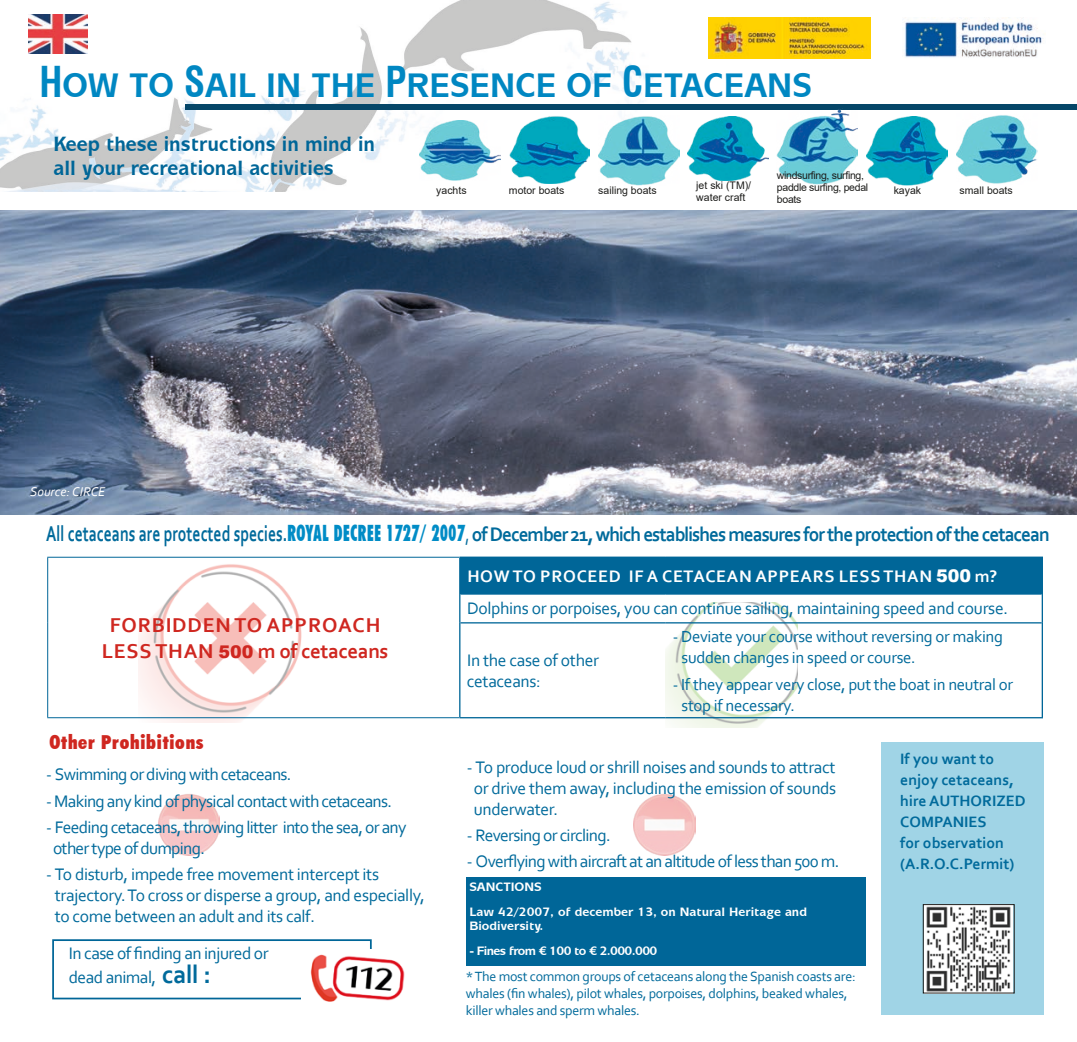
<style>
.page{position:relative;width:1077px;height:1042px;background:#fff}
.page>*{position:absolute;margin:0;border:0;box-sizing:border-box;transform-origin:0 0}
.t1{font:700 34.3px "Mixage IT Cby BT";color:#0087c2;scale:.93 1}
.t2{font:700 21px/26.2px "Corbel";letter-spacing:.04em;color:#cf2720;text-align:center}
.t3{font:700 20.82px/24.5px "Mixage IT Cby BT";color:#006698;scale:.93 1}
.t4{font:700 20.65px "Corbel";letter-spacing:-.05em;color:#006a9b;scale:.93 1}
.t5{font:900 condensed 19.25px "Futura BT";letter-spacing:.04em;color:#cf2720}
.t6{font:17.5px/21px "Corbel";letter-spacing:-.02em;color:#006a9b}
.t7{font:17.5px/21px "Corbel";letter-spacing:-.04em;color:#006a9b}
.t8{font:700 17.5px "Corbel";letter-spacing:.04em;color:#fff}
.t9{font:16.8px/21px "Corbel";letter-spacing:-.02em;color:#006a9b}
.t10{font:700 15.75px/21px "Corbel";color:#006a9b}
.t11{font:14px/17.2px "Corbel";letter-spacing:-.02em;color:#006a9b}
.t12{font:italic 13.3px "Corbel";color:#fff}
.t13{font:700 12.25px/14.7px "Mixage IT Cby BT";color:#fff}
.t14{font:700 12.25px "Mixage IT Cby BT";letter-spacing:-.05em;color:#fff}
.t15{font:10.5px/12.2px "Arial";color:#1d1d1b}
.t16{font:10.5px/12.2px "Arial";letter-spacing:-.03em;color:#1d1d1b}
.s1{font-family:"Swiss 721 BT";font-stretch:condensed;font-size:41.65px}
.s2{font-size:22.4px}
.s3{font-family:"Futura BT";font-weight:900;font-stretch:condensed;font-size:22.4px;color:#008cc6}
.s4{font-weight:400}
.s5{font-family:"Arial";font-weight:900;font-size:17.5px}
.s6{font-weight:700;font-size:26.25px}
.s7{font-family:"Arial";font-weight:900}
</style>
<div class="page">
<img style="left:0;top:0;width:827px;height:191px">
<div style="left:185px;top:105px;width:891px;height:5px;background:#054668"></div>
<img style="left:28px;top:15px;width:60px;height:38px">
<img style="left:904px;top:17px;width:139px;height:41px">
<img style="left:0;top:211px;width:1076px;height:304px">
<img style="left:708px;top:17px;width:162px;height:42px">
<img style="left:419px;top:120px;width:81px;height:60px">
<img style="left:509px;top:115px;width:81px;height:68px">
<img style="left:598px;top:115px;width:81px;height:70px">
<img style="left:687px;top:116px;width:81px;height:65px">
<img style="left:777px;top:108px;width:80px;height:76px">
<img style="left:866px;top:116px;width:81px;height:69px">
<img style="left:956px;top:115px;width:81px;height:69px">
<img style="left:139px;top:564px;width:171px;height:158px">
<img style="left:665px;top:602px;width:132px;height:125px">
<img style="left:633px;top:794px;width:62px;height:62px">
<img style="left:158px;top:794px;width:62px;height:62px">
<div style="left:881px;top:742px;width:162px;height:272px;background:#a0d4e6"></div>
<div style="left:460px;top:557px;width:582px;height:37px;background:#006698"></div>
<hr style="left:460px;top:593px;width:205px;height:2px;background:#006698">
<hr style="left:665px;top:593px;width:376px;height:2px;background:#006698">
<hr style="left:460px;top:622px;width:205px;height:1px;background:#006698">
<hr style="left:665px;top:622px;width:376px;height:1px;background:#006698">
<hr style="left:47px;top:557px;width:413px;height:1px;background:#006698">
<hr style="left:47px;top:717px;width:413px;height:1px;background:#006698">
<hr style="left:47px;top:558px;width:1px;height:36px;background:#006698">
<svg style="left:47px;top:594px;width:1px;height:29px"></svg>
<hr style="left:47px;top:623px;width:1px;height:94px;background:#006698">
<hr style="left:460px;top:556px;width:205px;height:2px;background:#006698">
<hr style="left:665px;top:556px;width:377px;height:2px;background:#006698">
<hr style="left:460px;top:717px;width:205px;height:1px;background:#006698">
<hr style="left:459px;top:558px;width:1px;height:36px;background:#006698">
<svg style="left:459px;top:594px;width:1px;height:29px"></svg>
<svg style="left:1041px;top:594px;width:1px;height:29px"></svg>
<hr style="left:459px;top:623px;width:1px;height:94px;background:#006698">
<hr style="left:1041px;top:623px;width:1px;height:94px;background:#006698">
<hr style="left:665px;top:717px;width:377px;height:1px;background:#006698">
<div style="left:466px;top:877px;width:399px;height:88px;background:#006698"></div>
<div style="left:52px;top:939px;width:320px;height:60px;border:2px solid #006698"></div>
<img style="left:301px;top:950px;width:104px;height:52px">
<img style="left:925px;top:906px;width:87px;height:85px">
<div style="left:923px;top:904px;width:91px;height:89px;border:1px solid #1d1d1b"></div>
<p class="t1" style="left:39px;top:65px;width:832px"><span class="s1">H</span>OW TO <span class="s1">S</span>AIL IN THE <span class="s1">P</span>RESENCE OF <span class="s1">C</span>ETACEANS</p>
<p class="t3" style="left:54px;top:131px;width:347px">Keep these instructions in mind in all your recreational activities</p>
<p class="t16" style="left:777px;top:169px;width:93px">windsurfing, surfing, paddle surfing, pedal boats</p>
<p class="t15" style="left:436px;top:185px;width:32px">yachts</p>
<p class="t15" style="left:509px;top:184px;width:57px">motor boats</p>
<p class="t15" style="left:598px;top:184px;width:60px">sailing boats</p>
<p class="t15" style="left:696px;top:179px;width:56px">jet ski (TM)/ water craft</p>
<p class="t15" style="left:893px;top:184px;width:29px">kayak</p>
<p class="t15" style="left:959px;top:184px;width:55px">small boats</p>
<p class="t12" style="left:30px;top:483px;width:77px">Source: CIRCE</p>
<p class="t4" style="left:46px;top:522px;width:1080px"><span class="s2">All cetaceans are protected species.</span><span class="s3">ROYAL DECREE 1727/ 2007</span><span class="s4">,</span> of December 21, which establishes measures for the protection of the cetacean</p>
<p class="t2" style="left:102px;top:611px;width:288px">FORBIDDEN TO APPROACH<br>LESS THAN <span class="s5">500</span> m of cetaceans</p>
<p class="t5" style="left:49px;top:730px;width:156px">Other Prohibitions</p>
<p class="t7" style="left:46px;top:763px;width:247px">- Swimming or diving with cetaceans.</p>
<p class="t7" style="left:46px;top:790px;width:347px">- Making any kind of physical contact with cetaceans.</p>
<p class="t7" style="left:53px;top:816px;width:355px;text-indent:-7px">- Feeding cetaceans, throwing litter into the sea, or any other type of dumping.</p>
<p class="t6" style="left:55px;top:863px;width:371px;text-indent:-9px">- To disturb, impede free movement intercept its trajectory. To cross or disperse a group, and especially, to come between an adult and its calf.</p>
<p class="t6" style="left:69px;top:941px;width:201px;line-height:24px">In case of finding an injured or dead animal, <span class="s6">call :</span></p>
<p class="t8" style="left:467px;top:565px;width:531px">HOW TO PROCEED IF A CETACEAN APPEARS LESS THAN <span class="s7">500</span> m?</p>
<p class="t6" style="left:467px;top:597px;width:542px">Dolphins or porpoises, you can continue sailing, maintaining speed and course.</p>
<p class="t6" style="left:467px;top:649px;width:134px">In the case of other cetaceans:</p>
<p class="t9" style="left:681px;top:626px;width:323px;text-indent:-9px">- Deviate your course without reversing or making sudden changes in speed or course.</p>
<p class="t9" style="left:681px;top:673px;width:333px;text-indent:-9px">- If they appear very close, put the boat in neutral or stop if necessary.</p>
<p class="t6" style="left:474px;top:756px;width:364px;text-align:justify;text-indent:-7px">- To produce loud or shrill noises and sounds to attract or drive them away, including the emission of sounds underwater.</p>
<p class="t7" style="left:467px;top:824px;width:145px">- Reversing or circling.</p>
<p class="t7" style="left:467px;top:850px;width:374px">- Overflying with aircraft at an altitude of less than 500 m.</p>
<p class="t13" style="left:469px;top:879px;width:74px">SANCTIONS</p>
<p class="t13" style="left:469px;top:904px;width:339px">Law 42/2007, of december 13, on Natural Heritage and<br>Biodiversity.</p>
<p class="t14" style="left:469px;top:943px;width:189px">- Fines from € 100 to € 2.000.000</p>
<p class="t11" style="left:466px;top:967px;width:391px">* The most common groups of cetaceans along the Spanish coasts are: whales (fin whales), pilot whales, porpoises, dolphins, beaked whales, killer whales and sperm whales.</p>
<p class="t10" style="left:900px;top:748px;width:127px">If you want to enjoy cetaceans, hire AUTHORIZED<br>COMPANIES<br>for observation (A.R.O.C.Permit)</p>
</div>
